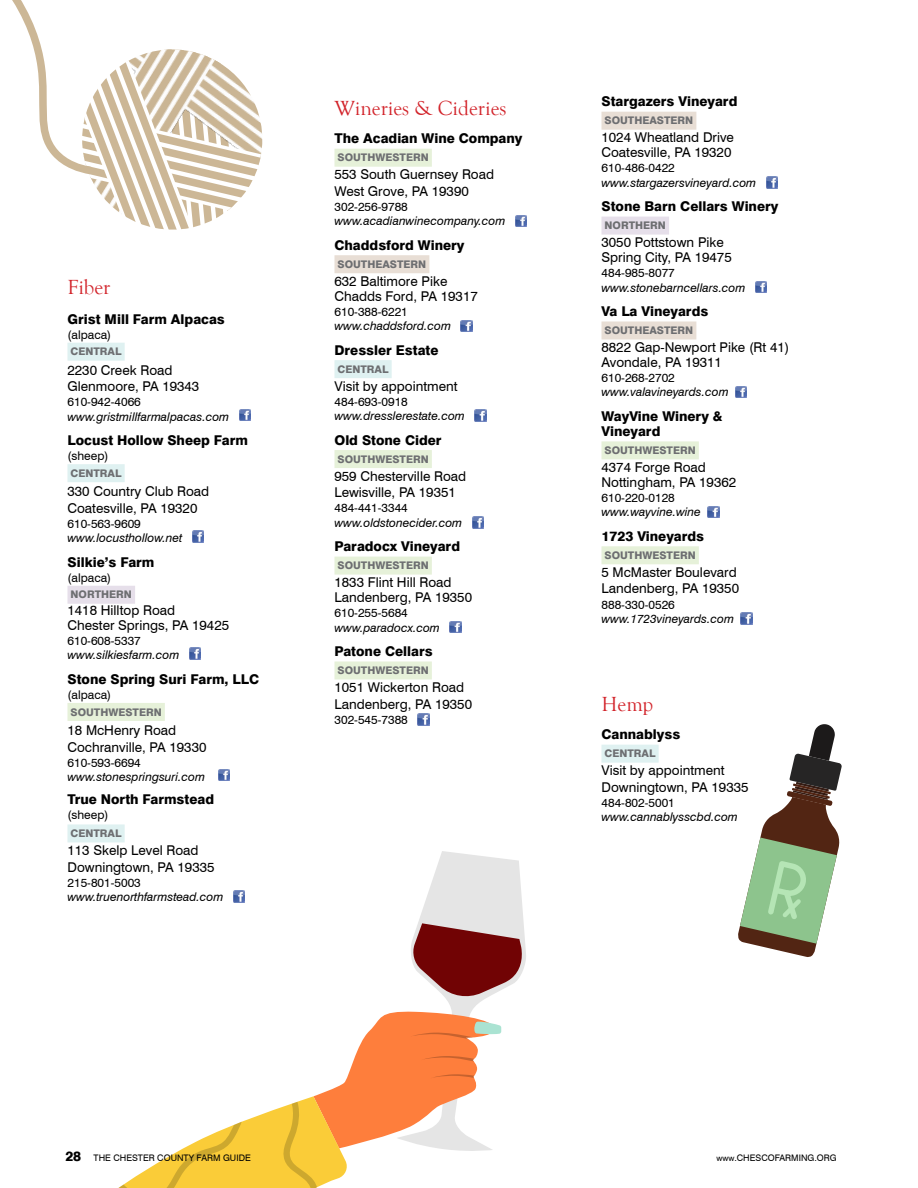
<style>
.page{position:relative;width:918px;height:1188px;background:#fff}
.page>*{position:absolute;margin:0;border:0;box-sizing:border-box;transform-origin:0 0}
.t1{font:21px "Goudy Old Style T";color:#d2232a}
.t2{font:13.5px/16.6px "Swiss 721 BT";color:#000}
.t3{font:800 13.5px/15px "Swiss 721 BT";color:#000}
.t4{font:italic 12px "Swiss 721 BT";color:#000}
.t5{font:12px "Swiss 721 BT";color:#000}
.t6{font:800 10.5px "Swiss 721 BT";color:#6d6e71}
.t7{font:9px "Swiss 721 BT";color:#000}
.s1{font-weight:800;font-size:13.5px}
.s2{font-size:8.25px}
</style>
<div class="page">
<div style="left:334px;top:149px;width:98px;height:18px;background:#e6f1d9"></div>
<div style="left:334px;top:255px;width:95px;height:18px;background:#e8ded5"></div>
<div style="left:334px;top:360px;width:58px;height:18px;background:#dff1f1"></div>
<div style="left:334px;top:450px;width:98px;height:18px;background:#e6f1d9"></div>
<div style="left:334px;top:557px;width:98px;height:18px;background:#e6f1d9"></div>
<div style="left:334px;top:661px;width:98px;height:18px;background:#e6f1d9"></div>
<svg style="left:515px;top:215px;width:12px;height:12px"></svg>
<svg style="left:461px;top:320px;width:12px;height:12px"></svg>
<svg style="left:475px;top:410px;width:11px;height:12px"></svg>
<svg style="left:472px;top:516px;width:12px;height:12px"></svg>
<svg style="left:450px;top:621px;width:11px;height:12px"></svg>
<svg style="left:418px;top:714px;width:11px;height:11px"></svg>
<div style="left:68px;top:343px;width:57px;height:18px;background:#dff1f1"></div>
<div style="left:68px;top:464px;width:57px;height:18px;background:#dff1f1"></div>
<div style="left:68px;top:586px;width:67px;height:18px;background:#e6dfea"></div>
<div style="left:68px;top:703px;width:97px;height:18px;background:#e6f1d9"></div>
<div style="left:68px;top:824px;width:57px;height:18px;background:#dff1f1"></div>
<svg style="left:239px;top:409px;width:12px;height:12px"></svg>
<svg style="left:192px;top:531px;width:12px;height:11px"></svg>
<svg style="left:189px;top:648px;width:12px;height:11px"></svg>
<svg style="left:218px;top:769px;width:12px;height:12px"></svg>
<svg style="left:118px;top:851px;width:408px;height:337px"></svg>
<div style="left:602px;top:112px;width:94px;height:18px;background:#e8ded5"></div>
<div style="left:602px;top:217px;width:67px;height:18px;background:#e6dfea"></div>
<div style="left:602px;top:322px;width:94px;height:18px;background:#e8ded5"></div>
<div style="left:602px;top:441px;width:97px;height:18px;background:#e6f1d9"></div>
<div style="left:602px;top:546px;width:97px;height:18px;background:#e6f1d9"></div>
<div style="left:602px;top:745px;width:57px;height:18px;background:#dff1f1"></div>
<svg style="left:766px;top:176px;width:12px;height:12px"></svg>
<svg style="left:755px;top:281px;width:12px;height:12px"></svg>
<svg style="left:735px;top:386px;width:12px;height:12px"></svg>
<svg style="left:707px;top:506px;width:12px;height:12px"></svg>
<svg style="left:741px;top:613px;width:11px;height:11px"></svg>
<svg style="left:738px;top:724px;width:104px;height:233px"></svg>
<svg style="left:12px;top:0;width:251px;height:230px"></svg>
<h1 class="t1" style="left:68px;top:276px;width:45px">Fiber</h1>
<p class="t3" style="left:68px;top:312px;width:159px">Grist Mill Farm Alpacas</p>
<p class="t5" style="left:68px;top:327px;width:45px">(alpaca)</p>
<p class="t6" style="left:71px;top:345px;width:52px">CENTRAL</p>
<p class="t2" style="left:68px;top:361px;width:133px">2230 Creek Road<br>Glenmoore, PA 19343</p>
<p class="t5" style="left:68px;top:395px;width:75px">610-942-4066</p>
<p class="t4" style="left:68px;top:409px;width:163px">www.gristmillfarmalpacas.com</p>
<p class="t3" style="left:68px;top:433px;width:182px">Locust Hollow Sheep Farm</p>
<p class="t5" style="left:68px;top:449px;width:43px">(sheep)</p>
<p class="t6" style="left:71px;top:467px;width:52px">CENTRAL</p>
<p class="t2" style="left:68px;top:483px;width:143px">330 Country Club Road<br>Coatesville, PA 19320</p>
<p class="t5" style="left:68px;top:516px;width:75px">610-563-9609</p>
<p class="t4" style="left:68px;top:531px;width:116px">www.locusthollow.net</p>
<p class="t3" style="left:68px;top:555px;width:88px">Silkie’s Farm</p>
<p class="t5" style="left:68px;top:570px;width:45px">(alpaca)</p>
<p class="t6" style="left:71px;top:588px;width:63px">NORTHERN</p>
<p class="t2" style="left:68px;top:603px;width:163px;line-height:15px">1418 Hilltop Road<br>Chester Springs, PA 19425</p>
<p class="t5" style="left:68px;top:634px;width:75px">610-608-5337</p>
<p class="t4" style="left:68px;top:648px;width:113px">www.silkiesfarm.com</p>
<p class="t3" style="left:68px;top:672px;width:193px">Stone Spring Suri Farm, LLC</p>
<p class="t5" style="left:68px;top:688px;width:45px">(alpaca)</p>
<p class="t6" style="left:71px;top:706px;width:93px">SOUTHWESTERN</p>
<p class="t2" style="left:68px;top:722px;width:141px">18 McHenry Road<br>Cochranville, PA 19330</p>
<p class="t5" style="left:68px;top:755px;width:75px">610-593-6694</p>
<p class="t4" style="left:68px;top:769px;width:139px">www.stonespringsuri.com</p>
<p class="t3" style="left:68px;top:792px;width:148px">True North Farmstead</p>
<p class="t5" style="left:68px;top:808px;width:43px">(sheep)</p>
<p class="t6" style="left:71px;top:827px;width:52px">CENTRAL</p>
<p class="t2" style="left:68px;top:842px;width:149px">113 Skelp Level Road<br>Downingtown, PA 19335</p>
<p class="t5" style="left:68px;top:875px;width:75px">215-801-5003</p>
<p class="t4" style="left:68px;top:889px;width:157px">www.truenorthfarmstead.com</p>
<h1 class="t1" style="left:334px;top:97px;width:174px">Wineries &amp; Cideries</h1>
<p class="t3" style="left:334px;top:131px;width:190px">The Acadian Wine Company</p>
<p class="t6" style="left:338px;top:151px;width:93px">SOUTHWESTERN</p>
<p class="t2" style="left:334px;top:166px;width:161px">553 South Guernsey Road<br>West Grove, PA 19390</p>
<p class="t5" style="left:334px;top:199px;width:75px">302-256-9788</p>
<p class="t4" style="left:334px;top:214px;width:172px">www.acadianwinecompany.com</p>
<p class="t3" style="left:334px;top:238px;width:132px">Chaddsford Winery</p>
<p class="t6" style="left:338px;top:258px;width:90px">SOUTHEASTERN</p>
<p class="t2" style="left:334px;top:273px;width:145px;line-height:15px">632 Baltimore Pike<br>Chadds Ford, PA 19317</p>
<p class="t5" style="left:334px;top:304px;width:75px">610-388-6221</p>
<p class="t4" style="left:334px;top:319px;width:118px">www.chaddsford.com</p>
<p class="t3" style="left:334px;top:342px;width:106px">Dressler Estate</p>
<p class="t6" style="left:338px;top:363px;width:52px">CENTRAL</p>
<p class="t2" style="left:334px;top:377px;width:125px">Visit by appointment</p>
<p class="t5" style="left:334px;top:394px;width:75px">484-693-0918</p>
<p class="t4" style="left:334px;top:409px;width:132px">www.dresslerestate.com</p>
<p class="t3" style="left:334px;top:432px;width:109px">Old Stone Cider</p>
<p class="t6" style="left:338px;top:453px;width:93px">SOUTHWESTERN</p>
<p class="t2" style="left:334px;top:467px;width:133px">959 Chesterville Road<br>Lewisville, PA 19351</p>
<p class="t5" style="left:334px;top:501px;width:75px">484-441-3344</p>
<p class="t4" style="left:334px;top:515px;width:129px">www.oldstonecider.com</p>
<p class="t3" style="left:334px;top:539px;width:127px">Paradocx Vineyard</p>
<p class="t6" style="left:338px;top:559px;width:93px">SOUTHWESTERN</p>
<p class="t2" style="left:334px;top:575px;width:139px;line-height:15px">1833 Flint Hill Road<br>Landenberg, PA 19350</p>
<p class="t5" style="left:334px;top:606px;width:75px">610-255-5684</p>
<p class="t4" style="left:334px;top:620px;width:107px">www.paradocx.com</p>
<p class="t3" style="left:334px;top:644px;width:100px">Patone Cellars</p>
<p class="t6" style="left:338px;top:664px;width:93px">SOUTHWESTERN</p>
<p class="t2" style="left:334px;top:679px;width:139px">1051 Wickerton Road<br>Landenberg, PA 19350</p>
<p class="t5" style="left:334px;top:712px;width:75px">302-545-7388</p>
<p class="t3" style="left:602px;top:94px;width:137px">Stargazers Vineyard</p>
<p class="t6" style="left:605px;top:114px;width:90px">SOUTHEASTERN</p>
<p class="t2" style="left:602px;top:130px;width:134px;line-height:15px">1024 Wheatland Drive<br>Coatesville, PA 19320</p>
<p class="t5" style="left:602px;top:161px;width:75px">610-486-0422</p>
<p class="t4" style="left:602px;top:175px;width:156px">www.stargazersvineyard.com</p>
<p class="t3" style="left:602px;top:199px;width:178px">Stone Barn Cellars Winery</p>
<p class="t6" style="left:605px;top:219px;width:63px">NORTHERN</p>
<p class="t2" style="left:602px;top:235px;width:132px;line-height:15px">3050 Pottstown Pike<br>Spring City, PA 19475</p>
<p class="t5" style="left:602px;top:266px;width:75px">484-985-8077</p>
<p class="t4" style="left:602px;top:280px;width:145px">www.stonebarncellars.com</p>
<p class="t3" style="left:602px;top:304px;width:108px">Va La Vineyards</p>
<p class="t6" style="left:605px;top:324px;width:90px">SOUTHEASTERN</p>
<p class="t2" style="left:602px;top:340px;width:189px;line-height:15px">8822 Gap-Newport Pike (Rt 41)<br>Avondale, PA 19311</p>
<p class="t5" style="left:602px;top:371px;width:75px">610-268-2702</p>
<p class="t4" style="left:602px;top:385px;width:129px">www.valavineyards.com</p>
<p class="t3" style="left:602px;top:409px;width:123px">WayVine Winery &amp;<br>Vineyard</p>
<p class="t6" style="left:605px;top:444px;width:93px">SOUTHWESTERN</p>
<p class="t2" style="left:602px;top:459px;width:136px;line-height:15px">4374 Forge Road<br>Nottingham, PA 19362</p>
<p class="t5" style="left:602px;top:490px;width:75px">610-220-0128</p>
<p class="t4" style="left:602px;top:505px;width:101px">www.wayvine.wine</p>
<p class="t3" style="left:602px;top:529px;width:104px">1723 Vineyards</p>
<p class="t6" style="left:605px;top:549px;width:93px">SOUTHWESTERN</p>
<p class="t2" style="left:602px;top:564px;width:139px">5 McMaster Boulevard<br>Landenberg, PA 19350</p>
<p class="t5" style="left:602px;top:597px;width:75px">888-330-0526</p>
<p class="t4" style="left:602px;top:611px;width:134px">www.1723vineyards.com</p>
<h1 class="t1" style="left:602px;top:693px;width:53px">Hemp</h1>
<p class="t3" style="left:602px;top:727px;width:80px">Cannablyss</p>
<p class="t6" style="left:605px;top:747px;width:52px">CENTRAL</p>
<p class="t2" style="left:602px;top:762px;width:149px">Visit by appointment<br>Downingtown, PA 19335</p>
<p class="t5" style="left:602px;top:795px;width:75px">484-802-5001</p>
<p class="t4" style="left:602px;top:810px;width:138px">www.cannablysscbd.com</p>
<p class="t7" style="left:65px;top:1152px;width:187px"><span class="s1">28</span> THE CHESTER COUNTY FARM GUIDE</p>
<p class="t7" style="left:716px;top:1152px;width:122px"><span class="s2">www</span>.CHESCOFARMING.ORG</p>
</div>
